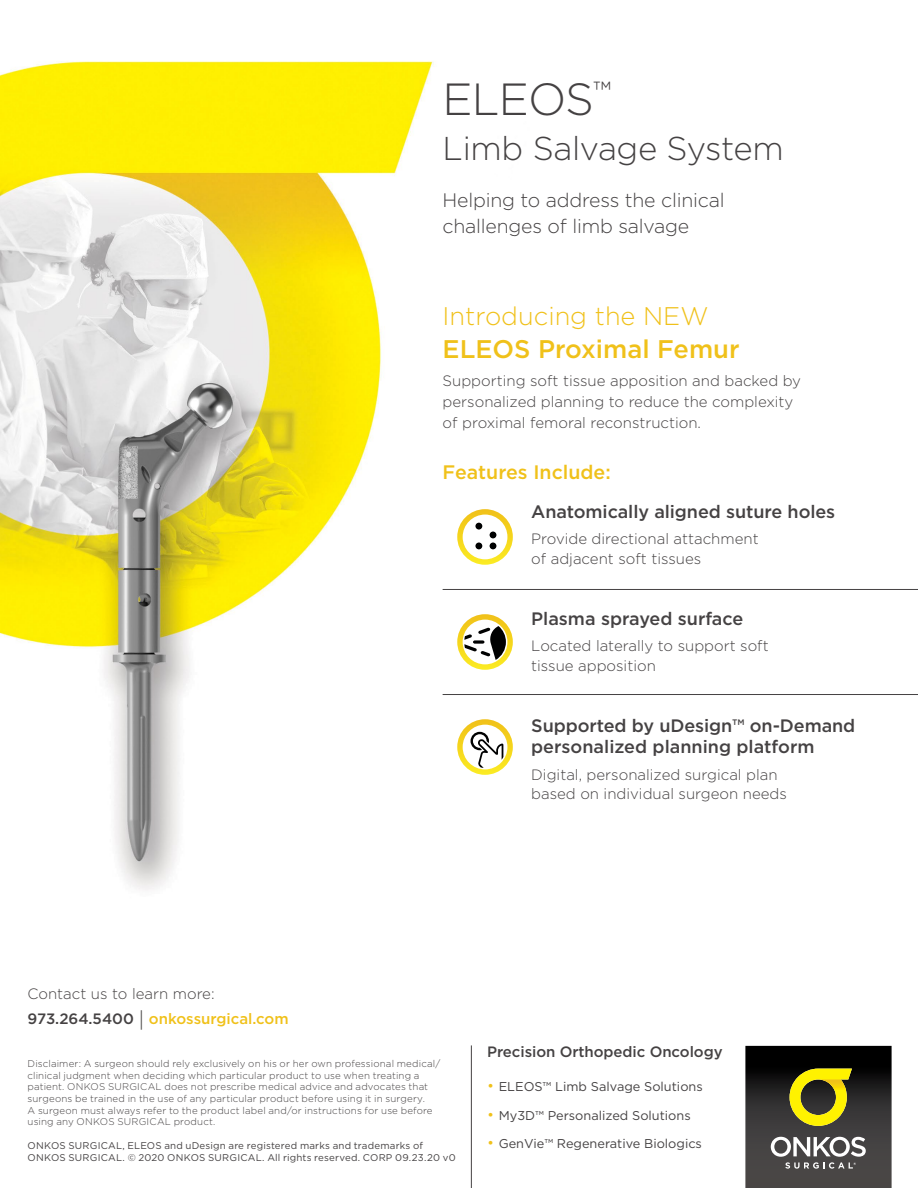
<style>
.page{position:relative;width:918px;height:1188px;background:#fff}
.page>*{position:absolute;margin:0;border:0;box-sizing:border-box;transform-origin:0 0}
.t1{font:300 45px "Gotham";letter-spacing:-.02em;color:#454243}
.t2{font:300 33px "Gotham";letter-spacing:-.01em;color:#454243}
.t3{font:500 25.5px/33px "Gotham";color:#f0c11a}
.t4{font:300 19.5px/25.5px "Gotham";letter-spacing:-.01em;color:#454243}
.t5{font:500 19.5px "Gotham";color:#f0c11a}
.t6{font:500 18px/21px "Gotham";letter-spacing:-.005em;color:#454243}
.t7{font:300 15px/19.5px "Gotham";color:#454243}
.t8{font:500 15px "Gotham";letter-spacing:-.005em;color:#454243}
.t9{font:12.75px "Gotham";color:#454243}
.t10{font:300 9.75px/11.7px "Gotham";letter-spacing:.015em;color:#454243}
.t11{font:9.75px/11.7px "Gotham";letter-spacing:.02em;color:#454243}
.s1{font-weight:300}
.s2{font-weight:500}
.s3{font-size:21px}
.s4{font-weight:500;color:#f0c11a}
.s5{font-weight:300;font-size:15px;color:#f0c11a}
</style>
<div class="page">
<img style="left:0;top:61px;width:892px;height:1127px">
<hr style="left:443px;top:589px;width:475px;height:1px;background:#454243">
<hr style="left:443px;top:694px;width:475px;height:1px;background:#454243">
<div style="left:457px;top:614px;width:56px;height:56px;border:5px solid #fff;border-radius:50%"></div>
<svg style="left:464px;top:626px;width:42px;height:34px"></svg>
<svg style="left:475px;top:523px;width:21px;height:26px"></svg>
<div style="left:457px;top:509px;width:56px;height:56px;border:5px solid #fff;border-radius:50%"></div>
<div style="left:457px;top:719px;width:56px;height:56px;border:5px solid #fff;border-radius:50%"></div>
<svg style="left:471px;top:732px;width:32px;height:36px"></svg>
<svg style="left:745px;top:1046px;width:147px;height:142px;background:#494734"></svg>
<img style="left:818px;top:1079px;width:28px;height:11px">
<hr style="left:471px;top:1045px;width:1px;height:143px;background:#454243">
<svg style="left:0;top:828px;width:2px;height:360px"></svg>
<p class="t1" style="left:443px;top:71px;width:170px">ELEOS<sup>™</sup></p>
<p class="t2" style="left:443px;top:128px;width:343px">Limb Salvage System</p>
<p class="t4" style="left:443px;top:187px;width:283px">Helping to address the clinical challenges of limb salvage</p>
<p class="t3" style="left:443px;top:299px;width:298px"><span class="s1">Introducing the NEW<br></span>ELEOS Proximal Femur</p>
<p class="t7" style="left:443px;top:370px;width:360px;line-height:21px">Supporting soft tissue apposition and backed by personalized planning to reduce the complexity of proximal femoral reconstruction.</p>
<p class="t5" style="left:443px;top:460px;width:170px">Features Include:</p>
<p class="t6" style="left:531px;top:501px;width:306px">Anatomically aligned suture holes</p>
<p class="t7" style="left:531px;top:529px;width:229px">Provide directional attachment of adjacent soft tissues</p>
<p class="t6" style="left:531px;top:608px;width:214px">Plasma sprayed surface</p>
<p class="t7" style="left:531px;top:636px;width:239px">Located laterally to support soft tissue apposition</p>
<p class="t6" style="left:531px;top:715px;width:326px">Supported by uDesign™ on-Demand personalized planning platform</p>
<p class="t7" style="left:531px;top:764px;width:257px">Digital, personalized surgical plan based on individual surgeon needs</p>
<p class="t7" style="left:28px;top:981px;width:263px;line-height:24.8px">Contact us to learn more:<br><span class="s2">973.264.5400</span> <span class="s3">|</span> <span class="s4">onkossurgical.com</span></p>
<p class="t10" style="left:28px;top:1057px;width:414px">Disclaimer: A surgeon should rely exclusively on his or her own professional medical/ clinical judgment when deciding which particular product to use when treating a patient. ONKOS SURGICAL does not prescribe medical advice and advocates that surgeons be trained in the use of any particular product before using it in surgery.<br>A surgeon must always refer to the product label and/or instructions for use before using any ONKOS SURGICAL product.</p>
<p class="t11" style="left:28px;top:1140px;width:430px">ONKOS SURGICAL, ELEOS and uDesign are registered marks and trademarks of<br>ONKOS SURGICAL. © 2020 ONKOS SURGICAL. All rights reserved. CORP 09.23.20 v0</p>
<p class="t8" style="left:487px;top:1042px;width:237px">Precision Orthopedic Oncology</p>
<p class="t9" style="left:487px;top:1079px;width:217px"><span class="s5">•</span> ELEOS™ Limb Salvage Solutions</p>
<p class="t9" style="left:487px;top:1107px;width:205px"><span class="s5">•</span> My3D™ Personalized Solutions</p>
<p class="t9" style="left:487px;top:1136px;width:216px"><span class="s5">•</span> GenVie™ Regenerative Biologics</p>
</div>
